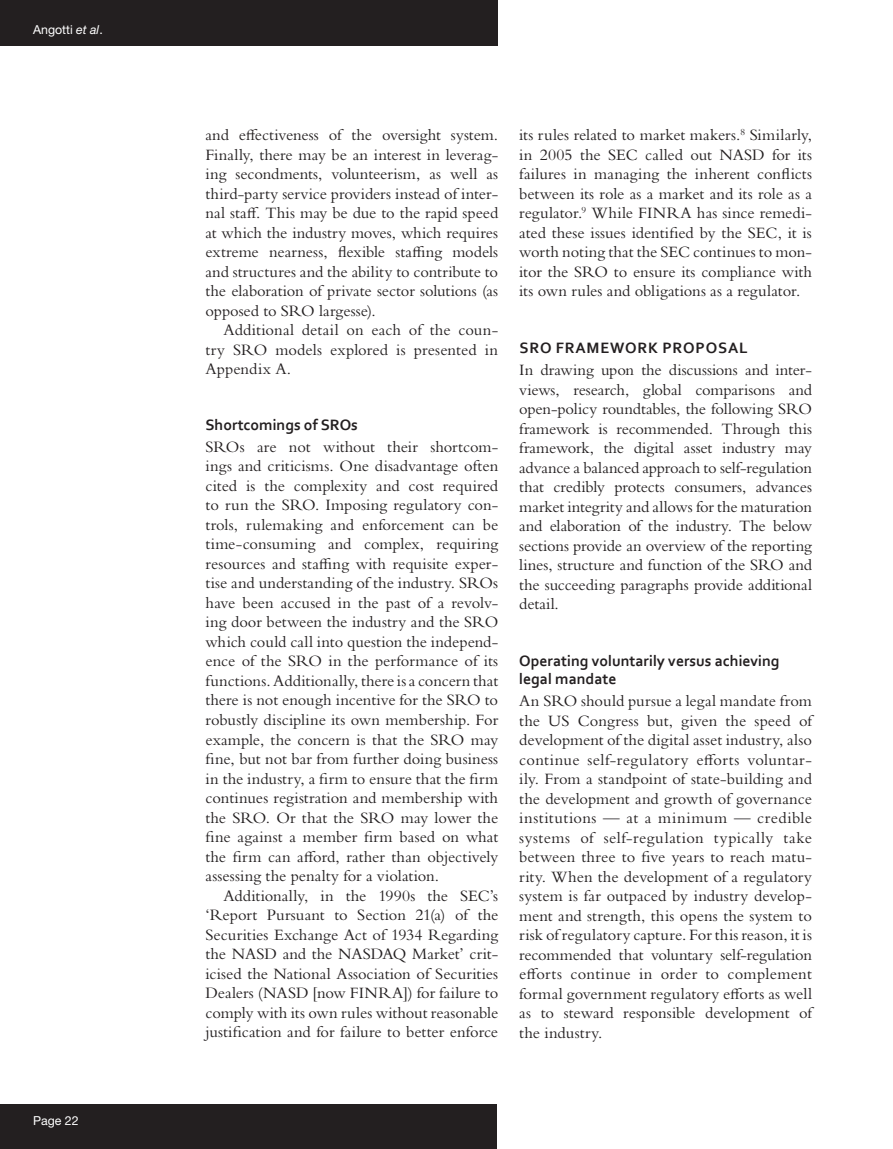
<style>
.page{position:relative;width:893px;height:1149px;background:#fff}
.page>*{position:absolute;margin:0;border:0;box-sizing:border-box;transform-origin:0 0}
.t1{font:16.5px/19.5px "Bembo Std";color:#231f20;text-align:justify}
.t2{font:700 15.75px/18px "Corbel";color:#231f20}
.t3{font:700 15.75px "Corbel";letter-spacing:.05em;color:#231f20}
.t4{font:12.3px "Helvetica Neue LT Std";color:#fff}
.s1{font-style:italic}
</style>
<div class="page">
<div style="left:0;top:0;width:497px;height:46px;background:#231f20"></div>
<div style="left:0;top:1103px;width:496px;height:45px;background:#231f20"></div>
<p class="t4" style="left:33px;top:22px;width:71px">Angotti <span class="s1">et al</span>.</p>
<p class="t4" style="left:33px;top:1112px;width:47px">Page 22</p>
<p class="t1" style="left:206px;top:125px;width:294px">and effectiveness of the oversight system.<br>Finally, there may be an interest in leverag&shy;ing secondments, volunteerism, as well as third-party service providers instead of inter&shy;nal staff. This may be due to the rapid speed at which the industry moves, which requires extreme nearness, flexible staffing models and structures and the ability to contribute to the elaboration of private sector solutions (as opposed to SRO largesse).</p>
<p class="t1" style="left:206px;top:320px;width:294px;text-indent:18px">Additional detail on each of the coun&shy;try SRO models explored is presented in Appendix A.</p>
<p class="t2" style="left:206px;top:415px;width:154px">Shortcomings of SROs</p>
<p class="t1" style="left:206px;top:436px;width:294px">SROs are not without their shortcom&shy;ings and criticisms. One disadvantage often cited is the complexity and cost required to run the SRO. Imposing regulatory con&shy;trols, rulemaking and enforcement can be time-consuming and complex, requiring resources and staffing with requisite exper&shy;tise and understanding of the industry. SROs have been accused in the past of a revolv&shy;ing door between the industry and the SRO which could call into question the independ&shy;ence of the SRO in the performance of its functions. Additionally, there is a concern that there is not enough incentive for the SRO to robustly discipline its own membership. For example, the concern is that the SRO may fine, but not bar from further doing business in the industry, a firm to ensure that the firm continues registration and membership with the SRO. Or that the SRO may lower the fine against a member firm based on what the firm can afford, rather than objectively assessing the penalty for a violation.</p>
<p class="t1" style="left:206px;top:885px;width:294px;text-indent:18px">Additionally, in the 1990s the SEC’s ‘Report Pursuant to Section 21(a) of the Securities Exchange Act of 1934 Regarding the NASD and the NASDAQ Market’ crit&shy;icised the National Association of Securities Dealers (NASD [now FINRA]) for failure to comply with its own rules without reasonable justification and for failure to better enforce</p>
<p class="t1" style="left:519px;top:125px;width:294px">its rules related to market makers.<sup>8</sup> Similarly, in 2005 the SEC called out NASD for its failures in managing the inherent conflicts between its role as a market and its role as a regulator.<sup>9</sup> While FINRA has since remedi&shy;ated these issues identified by the SEC, it is worth noting that the SEC continues to mon&shy;itor the SRO to ensure its compliance with its own rules and obligations as a regulator.</p>
<p class="t3" style="left:520px;top:338px;width:230px">SRO FRAMEWORK PROPOSAL</p>
<p class="t1" style="left:519px;top:360px;width:294px">In drawing upon the discussions and inter&shy;views, research, global comparisons and open-policy roundtables, the following SRO framework is recommended. Through this framework, the digital asset industry may advance a balanced approach to self-regulation that credibly protects consumers, advances market integrity and allows for the maturation and elaboration of the industry. The below sections provide an overview of the reporting lines, structure and function of the SRO and the succeeding paragraphs provide additional detail.</p>
<p class="t2" style="left:519px;top:651px;width:262px">Operating voluntarily versus achieving legal mandate</p>
<p class="t1" style="left:519px;top:690px;width:294px">An SRO should pursue a legal mandate from the US Congress but, given the speed of development of the digital asset industry, also continue self-regulatory efforts voluntar&shy;ily. From a standpoint of state-building and the development and growth of governance institutions — at a minimum — credible systems of self-regulation typically take between three to five years to reach matu&shy;rity. When the development of a regulatory system is far outpaced by industry develop&shy;ment and strength, this opens the system to risk of regulatory capture. For this reason, it is recommended that voluntary self-regulation efforts continue in order to complement formal government regulatory efforts as well as to steward responsible development of the industry.</p>
</div>
